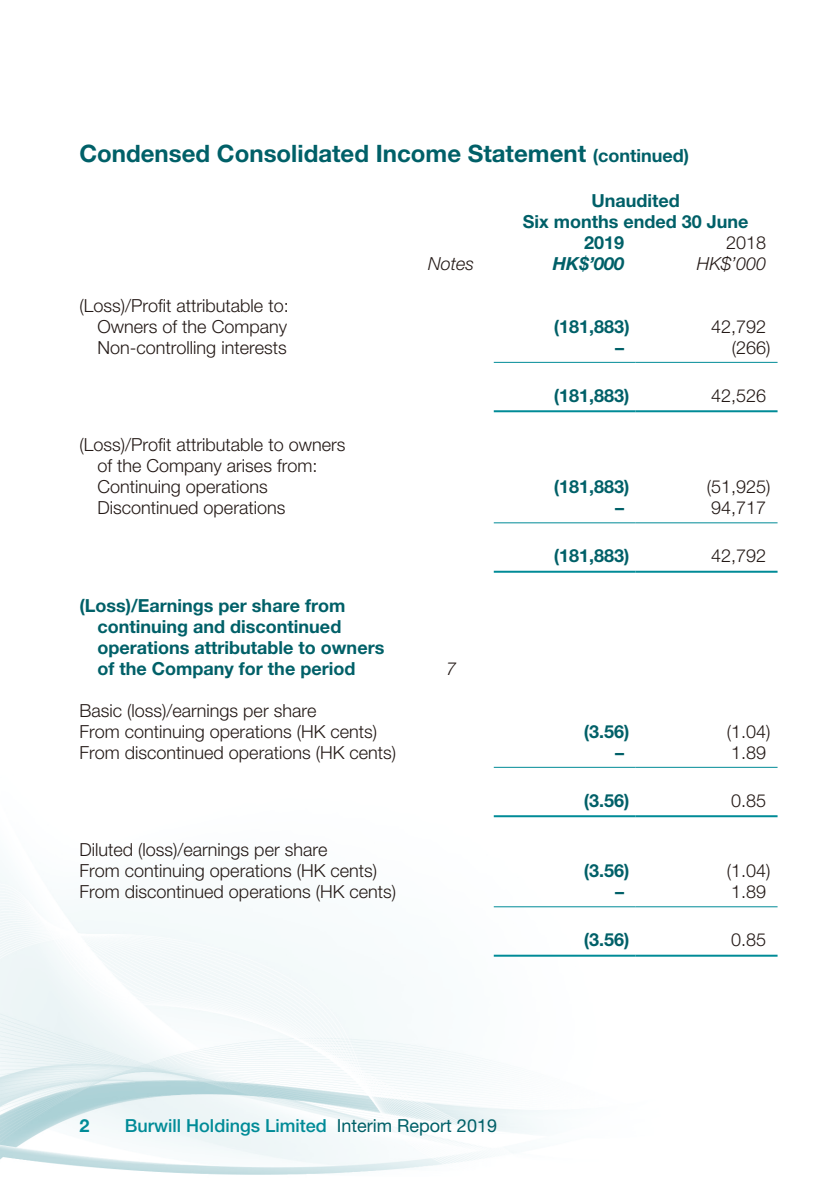
<style>
.page{position:relative;width:840px;height:1191px;background:#fff}
.page>*{position:absolute;margin:0;border:0;box-sizing:border-box;transform-origin:0 0}
.t1{font:700 24px "Helvetica Neue LT Std";color:#006068}
.t2{font:300 18px/21px "Helvetica Neue LT Std";color:#231916}
.t3{font:700 18px/21px "Helvetica Neue LT Std";color:#006068}
.t4{font:500 18px "Helvetica Neue LT Std";color:#008b97}
.t5{font:italic 300 18px "Helvetica Neue LT Std";color:#231916}
.t6{font:italic 700 18px "Helvetica Neue LT Std";color:#006068}
.t7{font:700 18px "Helvetica Neue LT Std";color:#008b97}
.s1{font-size:18px}
.s2{font-weight:400;color:#006068}
</style>
<div class="page">
<img style="left:0;top:361px;width:778px;height:814px">
<hr style="left:493px;top:362px;width:142px;height:1px;background:#008b97">
<hr style="left:635px;top:362px;width:142px;height:1px;background:#008b97">
<hr style="left:493px;top:410px;width:142px;height:2px;background:#008b97">
<hr style="left:635px;top:410px;width:142px;height:2px;background:#008b97">
<hr style="left:493px;top:522px;width:142px;height:1px;background:#008b97">
<hr style="left:635px;top:522px;width:142px;height:1px;background:#008b97">
<hr style="left:493px;top:571px;width:142px;height:2px;background:#008b97">
<hr style="left:635px;top:571px;width:142px;height:2px;background:#008b97">
<hr style="left:493px;top:767px;width:142px;height:1px;background:#008b97">
<hr style="left:635px;top:767px;width:142px;height:1px;background:#008b97">
<hr style="left:493px;top:815px;width:142px;height:2px;background:#008b97">
<hr style="left:635px;top:815px;width:142px;height:2px;background:#008b97">
<hr style="left:493px;top:906px;width:142px;height:1px;background:#008b97">
<hr style="left:635px;top:906px;width:142px;height:1px;background:#008b97">
<hr style="left:493px;top:954px;width:142px;height:2px;background:#008b97">
<hr style="left:635px;top:954px;width:142px;height:2px;background:#008b97">
<h1 class="t1" style="left:79px;top:138px;width:611px">Condensed Consolidated Income Statement <span class="s1">(continued)</span></h1>
<p class="t3" style="left:591px;top:189px;width:90px">Unaudited</p>
<p class="t3" style="left:522px;top:210px;width:227px">Six months ended 30 June</p>
<p class="t3" style="left:584px;top:231px;width:42px">2019</p>
<p class="t2" style="left:725px;top:231px;width:42px">2018</p>
<p class="t5" style="left:428px;top:253px;width:48px">Notes</p>
<p class="t6" style="left:552px;top:252px;width:73px">HK$’000</p>
<p class="t5" style="left:696px;top:253px;width:71px">HK$’000</p>
<p class="t2" style="left:79px;top:294px;width:211px;text-align:right">(Loss)/Profit attributable to:<br>Owners of the Company</p>
<p class="t3" style="left:553px;top:315px;width:77px">(181,883)</p>
<p class="t2" style="left:710px;top:315px;width:57px">42,792</p>
<p class="t2" style="left:97px;top:336px;width:191px">Non-controlling interests</p>
<p class="t3" style="left:615px;top:336px;width:10px">–</p>
<p class="t2" style="left:731px;top:336px;width:40px">(266)</p>
<p class="t3" style="left:553px;top:384px;width:77px">(181,883)</p>
<p class="t2" style="left:710px;top:384px;width:57px">42,526</p>
<p class="t2" style="left:97px;top:434px;width:249px;text-indent:-18px">(Loss)/Profit attributable to owners of the Company arises from:<br>Continuing operations</p>
<p class="t3" style="left:553px;top:476px;width:77px">(181,883)</p>
<p class="t2" style="left:706px;top:476px;width:65px">(51,925)</p>
<p class="t2" style="left:97px;top:497px;width:189px">Discontinued operations</p>
<p class="t3" style="left:615px;top:497px;width:10px">–</p>
<p class="t2" style="left:710px;top:497px;width:57px">94,717</p>
<p class="t3" style="left:553px;top:545px;width:77px">(181,883)</p>
<p class="t2" style="left:710px;top:545px;width:57px">42,792</p>
<p class="t3" style="left:97px;top:594px;width:288px;text-indent:-18px">(Loss)/Earnings per share from continuing and discontinued operations attributable to owners of the Company for the period</p>
<p class="t5" style="left:446px;top:657px;width:12px">7</p>
<p class="t2" style="left:79px;top:699px;width:299px">Basic (loss)/earnings per share<br>From continuing operations (HK cents)</p>
<p class="t3" style="left:583px;top:720px;width:47px">(3.56)</p>
<p class="t2" style="left:726px;top:720px;width:45px">(1.04)</p>
<p class="t2" style="left:79px;top:741px;width:318px">From discontinued operations (HK cents)</p>
<p class="t3" style="left:615px;top:741px;width:10px">–</p>
<p class="t2" style="left:730px;top:741px;width:37px">1.89</p>
<p class="t3" style="left:583px;top:789px;width:47px">(3.56)</p>
<p class="t2" style="left:730px;top:789px;width:37px">0.85</p>
<p class="t2" style="left:79px;top:839px;width:299px">Diluted (loss)/earnings per share<br>From continuing operations (HK cents)</p>
<p class="t3" style="left:583px;top:860px;width:47px">(3.56)</p>
<p class="t2" style="left:726px;top:860px;width:45px">(1.04)</p>
<p class="t2" style="left:79px;top:881px;width:318px">From discontinued operations (HK cents)</p>
<p class="t3" style="left:615px;top:881px;width:10px">–</p>
<p class="t2" style="left:730px;top:881px;width:37px">1.89</p>
<p class="t3" style="left:583px;top:929px;width:47px">(3.56)</p>
<p class="t2" style="left:730px;top:929px;width:37px">0.85</p>
<p class="t7" style="left:79px;top:1114px;width:12px">2</p>
<p class="t4" style="left:125px;top:1115px;width:373px">Burwill Holdings Limited <span class="s2">Interim Report 2019</span></p>
</div>
